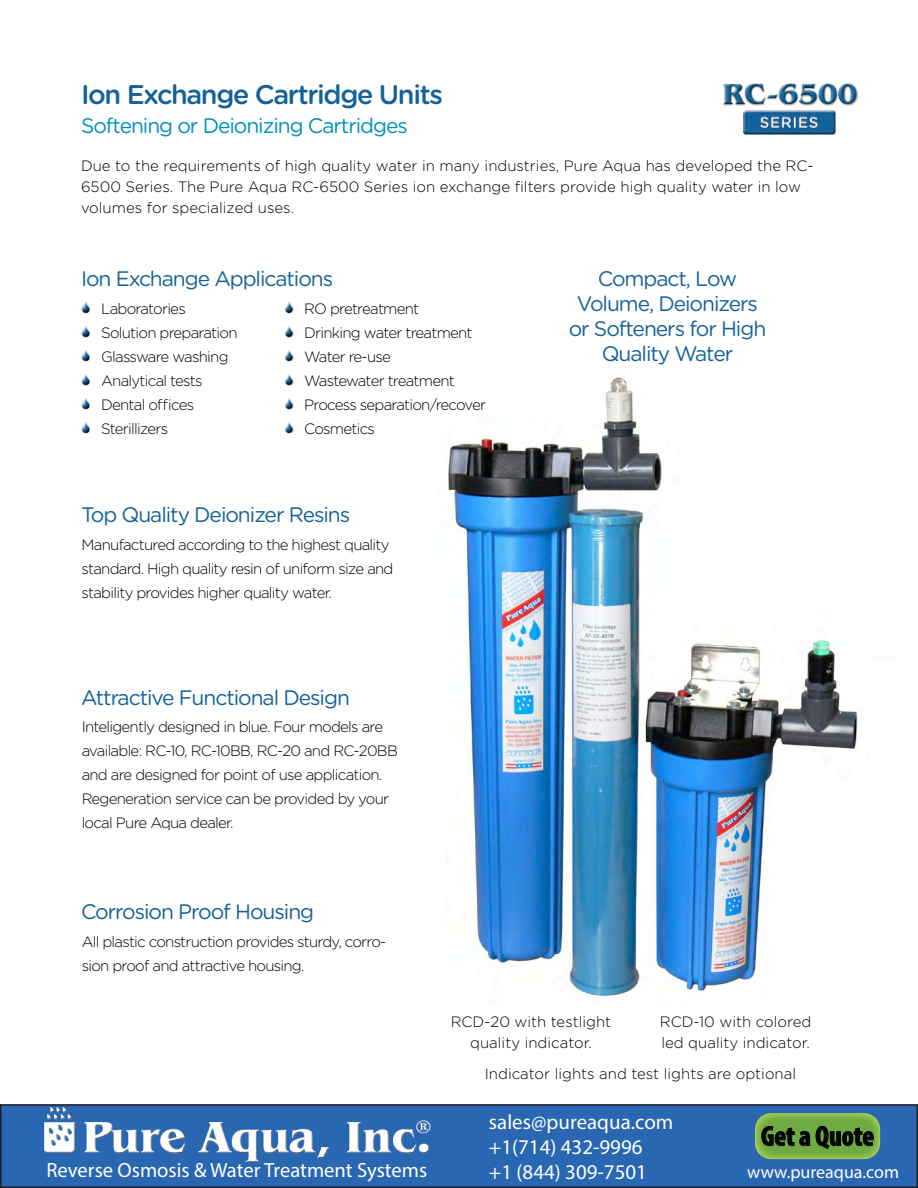
<style>
.page{position:relative;width:918px;height:1188px;background:#fff}
.page>*{position:absolute;margin:0;border:0;box-sizing:border-box;transform-origin:0 0}
.t1{font:700 30px "Benguiat IT Cby BT";color:#156299}
.t2{font:700 condensed 27.9px "Myriad Pro";color:#040503}
.t3{font:500 27px "Gotham Rounded";letter-spacing:-.05em;color:#156299}
.t4{font:21px/25.2px "Gotham Rounded";letter-spacing:-.05em;color:#156299;text-align:center}
.t5{font:21px/25.2px "Myriad Pro";color:#fff}
.t6{font:21px "Gotham Rounded";letter-spacing:-.05em;color:#0092b8}
.t7{font:20.7px "Myriad Pro";color:#fff}
.t8{font:18px "Myriad Pro";color:#fff}
.t9{font:300 15px/24px "Gotham Rounded";letter-spacing:-.05em;color:#000}
.t10{font:300 15px/21px "Gotham Rounded";color:#000}
</style>
<div class="page">
<div style="left:1px;top:1105px;width:916px;height:82px;background:#2a67b2"></div>
<div style="left:0;top:1104px;width:918px;height:84px;border:1px solid #231f20"></div>
<img style="left:44px;top:1107px;width:31px;height:46px">
<img style="left:84px;top:1122px;width:345px;height:39px">
<img style="left:416px;top:1120px;width:14px;height:14px">
<svg style="left:755px;top:1113px;width:125px;height:46px;background:#7fb44b"></svg>
<svg style="left:761px;top:1126px;width:113px;height:62px"></svg>
<img style="left:448px;top:377px;width:410px;height:619px">
<div style="left:80px;top:302px;width:12px;height:134px;background:#000;opacity:.75"></div>
<div style="left:283px;top:302px;width:12px;height:134px;background:#000;opacity:.75"></div>
<div style="left:721px;top:82px;width:139px;height:25px;background:#000;opacity:.6"></div>
<img style="left:744px;top:111px;width:92px;height:24px">
<img style="left:743px;top:111px;width:92px;height:23px">
<svg style="left:82px;top:302px;width:7px;height:11px"></svg>
<svg style="left:82px;top:326px;width:7px;height:11px"></svg>
<svg style="left:82px;top:350px;width:7px;height:11px"></svg>
<svg style="left:82px;top:374px;width:7px;height:11px"></svg>
<svg style="left:82px;top:398px;width:7px;height:11px"></svg>
<svg style="left:82px;top:422px;width:7px;height:11px"></svg>
<svg style="left:285px;top:302px;width:8px;height:11px"></svg>
<svg style="left:285px;top:326px;width:8px;height:11px"></svg>
<svg style="left:285px;top:350px;width:8px;height:11px"></svg>
<svg style="left:285px;top:374px;width:8px;height:11px"></svg>
<svg style="left:285px;top:398px;width:8px;height:11px"></svg>
<svg style="left:285px;top:422px;width:8px;height:11px"></svg>
<h3 class="t3" style="left:81px;top:75px;width:364px">Ion Exchange Cartridge Units</h3>
<h1 class="t1" style="left:722px;top:75px;width:136px">RC-6500</h1>
<h3 class="t6" style="left:81px;top:111px;width:328px">Softening or Deionizing Cartridges</h3>
<p class="t10" style="left:81px;top:155px;width:734px">Due to the requirements of high quality water in many industries, Pure Aqua has developed the RC-<br>6500 Series. The Pure Aqua RC-6500 Series ion exchange filters provide high quality water in low volumes for specialized uses.</p>
<h3 class="t4" style="left:81px;top:265px;width:254px">Ion Exchange Applications</h3>
<p class="t9" style="left:101px;top:296px;width:138px">Laboratories<br>Solution preparation<br>Glassware washing<br>Analytical tests<br>Dental offices<br>Sterillizers</p>
<p class="t9" style="left:304px;top:296px;width:183px">RO pretreatment<br>Drinking water treatment<br>Water re-use<br>Wastewater treatment<br>Process separation/recover<br>Cosmetics</p>
<h3 class="t4" style="left:81px;top:501px;width:271px">Top Quality Deionizer Resins</h3>
<p class="t9" style="left:82px;top:532px;width:313px">Manufactured according to the highest quality standard. High quality resin of uniform size and stability provides higher quality water.</p>
<h3 class="t4" style="left:81px;top:684px;width:270px">Attractive Functional Design</h3>
<p class="t9" style="left:82px;top:714px;width:318px">Inteligently designed in blue. Four models are available: RC-10, RC-10BB, RC-20 and RC-20BB and are designed for point of use application.<br>Regeneration service can be provided by your local Pure Aqua dealer.</p>
<h3 class="t4" style="left:81px;top:898px;width:235px">Corrosion Proof Housing</h3>
<p class="t9" style="left:82px;top:929px;width:306px">All plastic construction provides sturdy, corro&shy;sion proof and attractive housing.</p>
<h3 class="t4" style="left:569px;top:265px;width:199px">Compact, Low<br>Volume, Deionizers or Softeners for High<br>Quality Water</h3>
<h3 class="t7" style="left:46px;top:1157px;width:382px">Reverse Osmosis &amp; Water Treatment Systems</h3>
<p class="t10" style="left:451px;top:1011px;width:162px;text-align:center">RCD-20 with testlight quality indicator.</p>
<p class="t10" style="left:660px;top:1011px;width:153px">RCD-10 with colored led quality indicator.</p>
<p class="t10" style="left:485px;top:1062px;width:313px">Indicator lights and test lights are optional</p>
<h3 class="t5" style="left:489px;top:1109px;width:186px">sales@pureaqua.com +1(714) 432-9996<br>+1 (844) 309-7501</h3>
<h2 class="t2" style="left:761px;top:1119px;width:114px">Get a Quote</h2>
<p class="t8" style="left:747px;top:1161px;width:153px">www.pureaqua.com</p>
</div>
